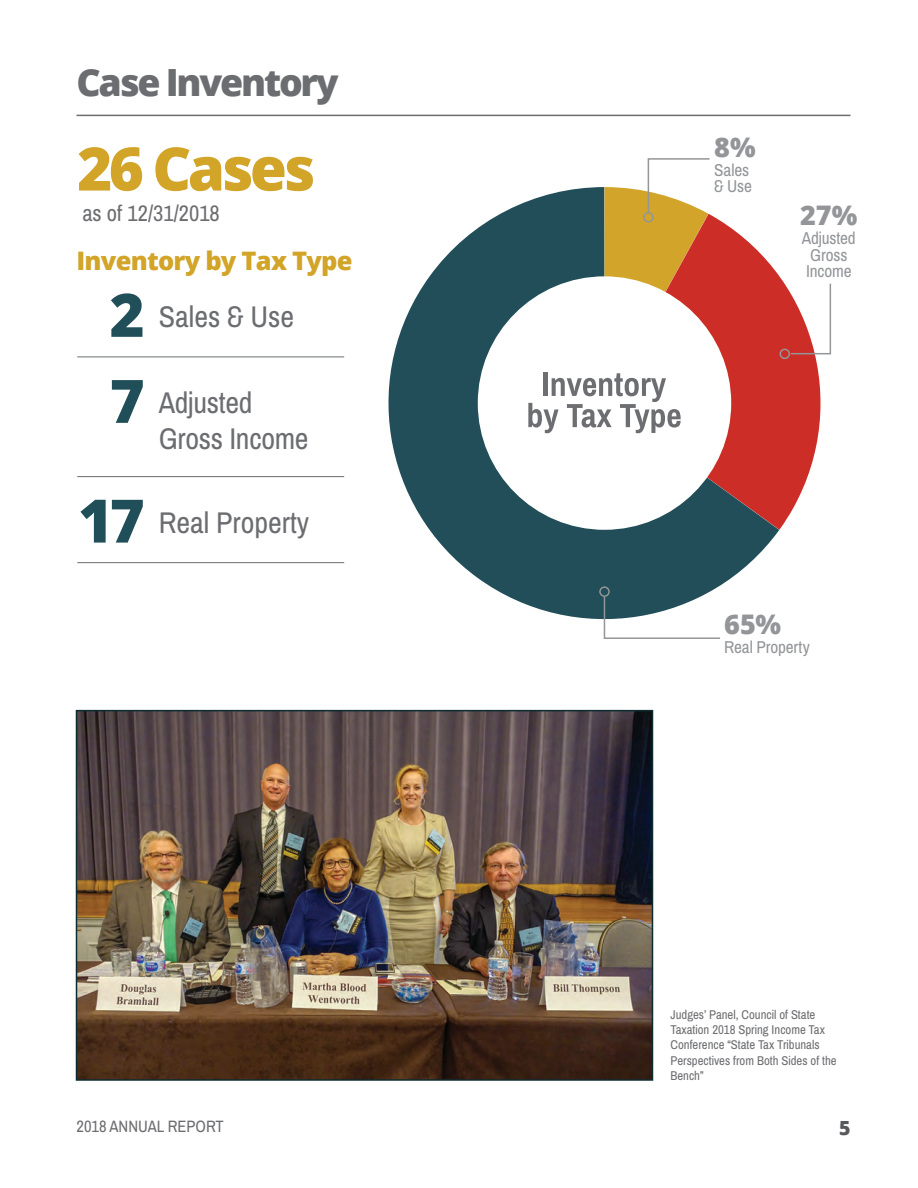
<style>
.page{position:relative;width:918px;height:1188px;background:#fff}
.page>*{position:absolute;margin:0;border:0;box-sizing:border-box;transform-origin:0 0}
.Grapher_Column_Heads{font:800 60px "Open Sans";letter-spacing:-.06em;color:#d2a428}
.Grapher_Column_Heads-2{font:800 37.5px "Open Sans";letter-spacing:-.06em;color:#6c6d70}
.Grapher_Column_Heads-3{font:30px/36px "Archivo Narrow";letter-spacing:-.005em;color:#6c6d70}
.Grapher_Copy{font:800 27px "Open Sans";color:#939598}
.Grapher_Column_Heads-4{font:800 25.5px "Open Sans";letter-spacing:-.03em;color:#d2a428}
.Grapher_Column_Heads-5{font:22.5px "Archivo Narrow";color:#6c6d70}
.t1{font:800 19.5px "Open Sans";color:#57585a}
.Grapher_Copy-2{font:17.25px/16.5px "Archivo Narrow";letter-spacing:-.005em;color:#939598}
.t2{font:16.5px "Archivo Narrow";color:#6c6d70}
.Grapher_Copy-3{font:12.75px/15.3px "Archivo Narrow";color:#6c6d70}
.s1{font-family:"Open Sans";font-weight:800;font-size:60px;color:#214f59}
</style>
<div class="page">
<hr style="left:76px;top:115px;width:774px;height:1px;background:#6c6d70">
<hr style="left:77px;top:357px;width:267px;height:1px;background:#6c6d70">
<hr style="left:77px;top:476px;width:267px;height:1px;background:#6c6d70">
<hr style="left:77px;top:562px;width:267px;height:1px;background:#6c6d70">
<svg style="left:779px;top:276px;width:41px;height:254px;fill:#cc2e27"></svg>
<svg style="left:388px;top:201px;width:391px;height:418px;fill:#214e58"></svg>
<div style="left:478px;top:276px;width:253px;height:254px;background:#fff;border-radius:50%"></div>
<div style="left:599px;top:586px;width:11px;height:11px;border:2px solid #939598;border-radius:50%"></div>
<svg style="left:603px;top:595px;width:119px;height:44px"></svg>
<svg style="left:789px;top:282px;width:43px;height:73px"></svg>
<div style="left:779px;top:349px;width:11px;height:10px;border:2px solid #939598;border-radius:50%"></div>
<svg style="left:528px;top:158px;width:183px;height:275px"></svg>
<img style="left:79px;top:713px;width:571px;height:365px">
<div style="left:76px;top:710px;width:577px;height:371px;border:2px solid #0c2c32"></div>
<p class="Grapher_Column_Heads-2" style="left:76px;top:54px;width:264px">Case Inventory</p>
<p class="Grapher_Column_Heads" style="left:77px;top:123px;width:240px">26 Cases</p>
<p class="Grapher_Column_Heads-5" style="left:82px;top:199px;width:139px">as of 12/31/2018</p>
<p class="Grapher_Column_Heads-4" style="left:76px;top:242px;width:278px">Inventory by Tax Type</p>
<p class="Grapher_Column_Heads-3" style="left:110px;top:299px;width:186px"><span class="s1">2</span> Sales &amp; Use</p>
<p class="Grapher_Column_Heads-3" style="left:159px;top:385px;width:151px;text-indent:-49px"><span class="s1">7</span> Adjusted<br>Gross Income</p>
<p class="Grapher_Column_Heads-3" style="left:78px;top:505px;width:233px"><span class="s1">17</span> Real Property</p>
<p class="Grapher_Copy" style="left:714px;top:126px;width:43px">8%</p>
<p class="Grapher_Copy-2" style="left:714px;top:162px;width:39px">Sales &amp; Use</p>
<p class="Grapher_Copy" style="left:800px;top:194px;width:59px">27%</p>
<p class="Grapher_Copy-2" style="left:802px;top:230px;width:56px">Adjusted<br>Gross<br>Income</p>
<p class="Grapher_Copy" style="left:724px;top:604px;width:58px">65%</p>
<p class="Grapher_Copy-2" style="left:724px;top:639px;width:87px">Real Property</p>
<p class="Grapher_Copy-3" style="left:670px;top:1007px;width:168px">Judges’ Panel, Council of State<br>Taxation 2018 Spring Income Tax<br>Conference “State Tax Tribunals<br>Perspectives from Both Sides of the<br>Bench”</p>
<p class="t2" style="left:76px;top:1116px;width:149px">2018 ANNUAL REPORT</p>
<h3 class="t1" style="left:839px;top:1113px;width:13px">5</h3>
</div>
